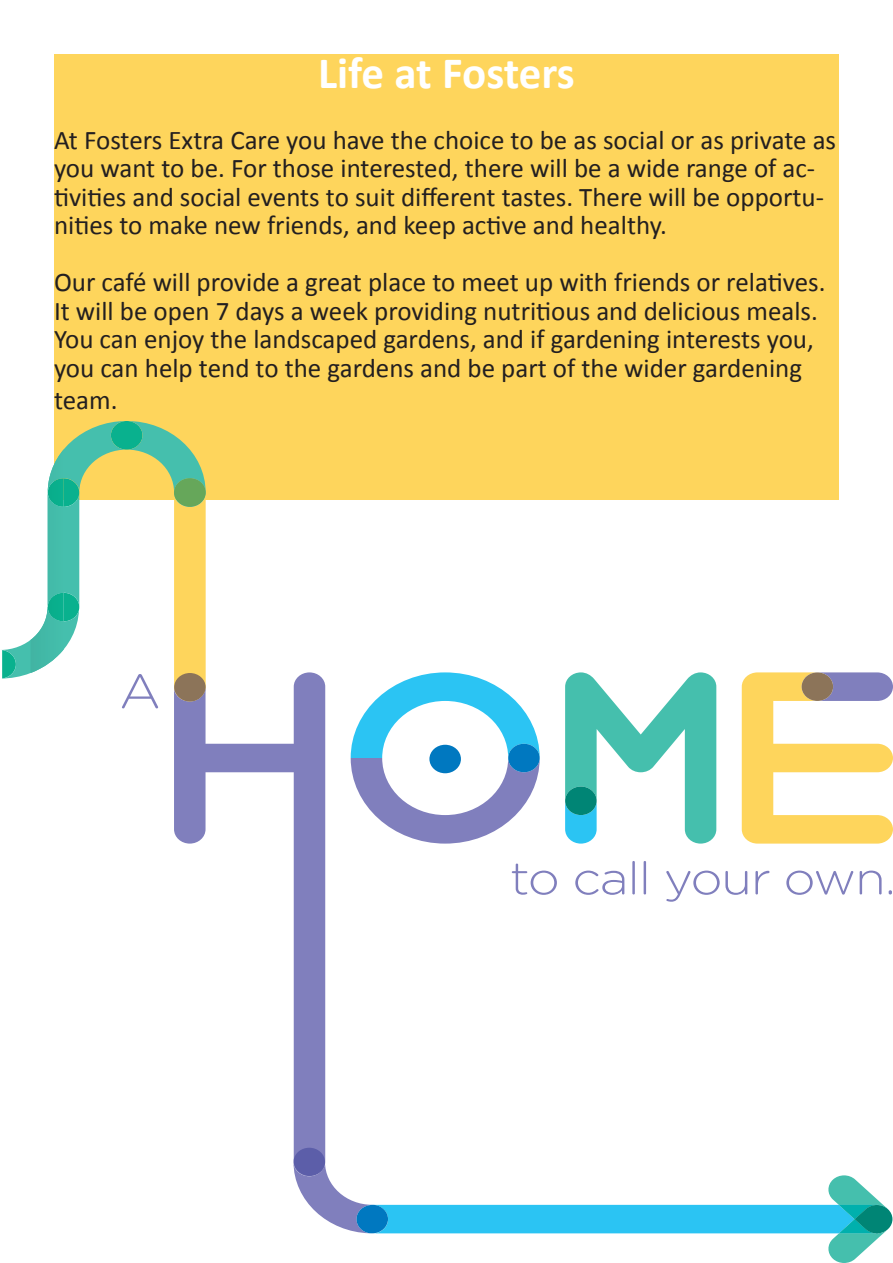
<style>
.page{position:relative;width:893px;height:1263px;background:#fff}
.page>*{position:absolute;margin:0;border:0;box-sizing:border-box;transform-origin:0 0}
.t1{font:300 48.45px "Gotham Rounded";color:#807fbd;scale:1.1 1}
.t2{font:700 45px "Calibri";letter-spacing:-.01em;color:#fff}
.t3{font:27px/28.5px "Calibri";color:#231f20}
</style>
<div class="page">
<div style="left:54px;top:54px;width:785px;height:446px;background:#fed55c"></div>
<svg style="left:512px;top:863px;width:45px;height:32px"></svg>
<svg style="left:575px;top:870px;width:49px;height:25px"></svg>
<hr style="left:632px;top:861px;width:3px;height:33px;background:#807fbd">
<hr style="left:644px;top:861px;width:2px;height:33px;background:#807fbd">
<svg style="left:666px;top:870px;width:81px;height:32px"></svg>
<svg style="left:755px;top:871px;width:14px;height:23px"></svg>
<svg style="left:786px;top:870px;width:67px;height:25px"></svg>
<svg style="left:860px;top:870px;width:22px;height:24px"></svg>
<svg style="left:889px;top:890px;width:3px;height:4px"></svg>
<svg style="left:742px;top:672px;width:151px;height:171px"></svg>
<svg style="left:174px;top:672px;width:151px;height:476px"></svg>
<svg style="left:565px;top:672px;width:151px;height:171px"></svg>
<svg style="left:351px;top:672px;width:189px;height:171px"></svg>
<div style="left:429px;top:745px;width:32px;height:28px;background:#0078c0;border-radius:50%"></div>
<svg style="left:293px;top:1148px;width:599px;height:115px"></svg>
<div style="left:508px;top:744px;width:32px;height:28px;background:#0078c0;border-radius:50%"></div>
<svg style="left:2px;top:421px;width:204px;height:280px"></svg>
<p class="t2" style="left:318px;top:44px;width:258px">Life at Fosters</p>
<p class="t3" style="left:54px;top:126px;width:784px">At Fosters Extra Care you have the choice to be as social or as private as you want to be. For those interested, there will be a wide range of ac&shy;tivities and social events to suit different tastes. There will be opportu&shy;nities to make new friends, and keep active and healthy.</p>
<p class="t3" style="left:54px;top:268px;width:773px">Our café will provide a great place to meet up with friends or relatives.<br>It will be open 7 days a week providing nutritious and delicious meals.</p>
<p class="t3" style="left:54px;top:325px;width:761px">You can enjoy the landscaped gardens, and if gardening interests you, you can help tend to the gardens and be part of the wider gardening</p>
<p class="t3" style="left:54px;top:386px;width:65px">team.</p>
<p class="t1" style="left:119px;top:659px;width:40px">A</p>
</div>
